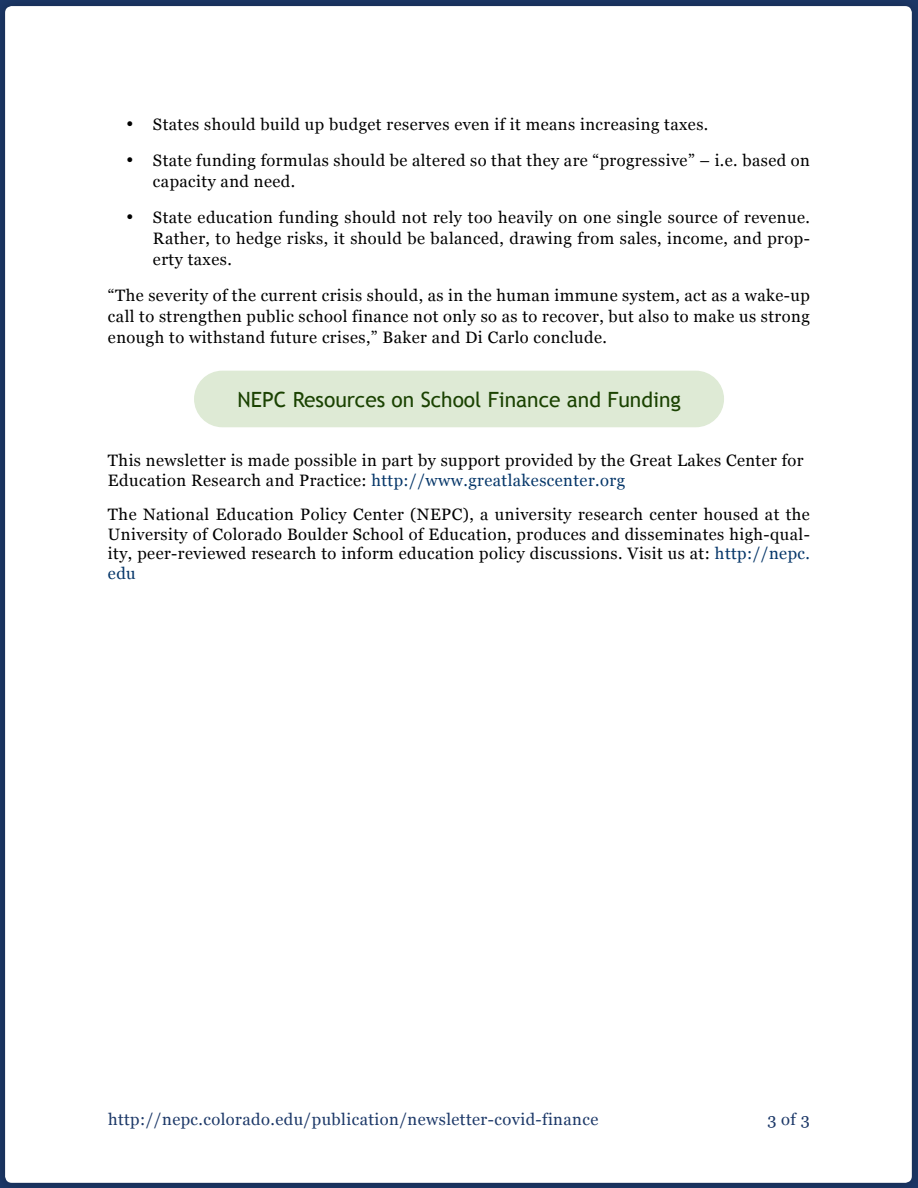
<style>
.page{position:relative;width:918px;height:1188px;background:#19325e}
.page>*{position:absolute;margin:0;border:0;box-sizing:border-box;transform-origin:0 0}
.t1{font:21px "Trebuchet MS";color:#1a4201}
.t2{font:16.5px/21px "Georgia";letter-spacing:.025em;color:#000;text-align:justify}
.t3{font:16.5px "Georgia";letter-spacing:.025em;color:#1c3868}
.s1{color:#053669}
</style>
<div class="page">
<div style="left:5px;top:6px;width:907px;height:1177px;background:#fff;border-radius:7px"></div>
<div style="left:194px;top:371px;width:530px;height:56px;background:#deead5;border-radius:28px"></div>
<p class="t2" style="left:126px;top:113px;width:584px">• States should build up budget reserves even if it means increasing taxes.</p>
<p class="t2" style="left:153px;top:149px;width:658px;text-indent:-27px">• State funding formulas should be altered so that they are “progressive” – i.e. based on capacity and need.</p>
<p class="t2" style="left:153px;top:206px;width:658px;text-indent:-27px">• State education funding should not rely too heavily on one single source of revenue.<br>Rather, to hedge risks, it should be balanced, drawing from sales, income, and prop&shy;erty taxes.</p>
<p class="t2" style="left:108px;top:284px;width:703px">“The severity of the current crisis should, as in the human immune system, act as a wake-up call to strengthen public school finance not only so as to recover, but also to make us strong enough to withstand future crises,” Baker and Di Carlo conclude.</p>
<p class="t1" style="left:238px;top:387px;width:445px">NEPC Resources on School Finance and Funding</p>
<p class="t2" style="left:108px;top:450px;width:697px;line-height:19.5px">This newsletter is made possible in part by support provided by the Great Lakes Center for<br>Education Research and Practice: <span class="s1">http://www.greatlakescenter.org</span></p>
<p class="t2" style="left:108px;top:504px;width:704px;line-height:19.5px">The National Education Policy Center (NEPC), a university research center housed at the University of Colorado Boulder School of Education, produces and disseminates high-qual&shy;ity, peer-reviewed research to inform education policy discussions. Visit us at: <span class="s1">http://nepc. edu</span></p>
<p class="t3" style="left:108px;top:1107px;width:492px">http://nepc.colorado.edu/publication/newsletter-covid-finance</p>
<p class="t3" style="left:767px;top:1107px;width:44px">3 of 3</p>
</div>
